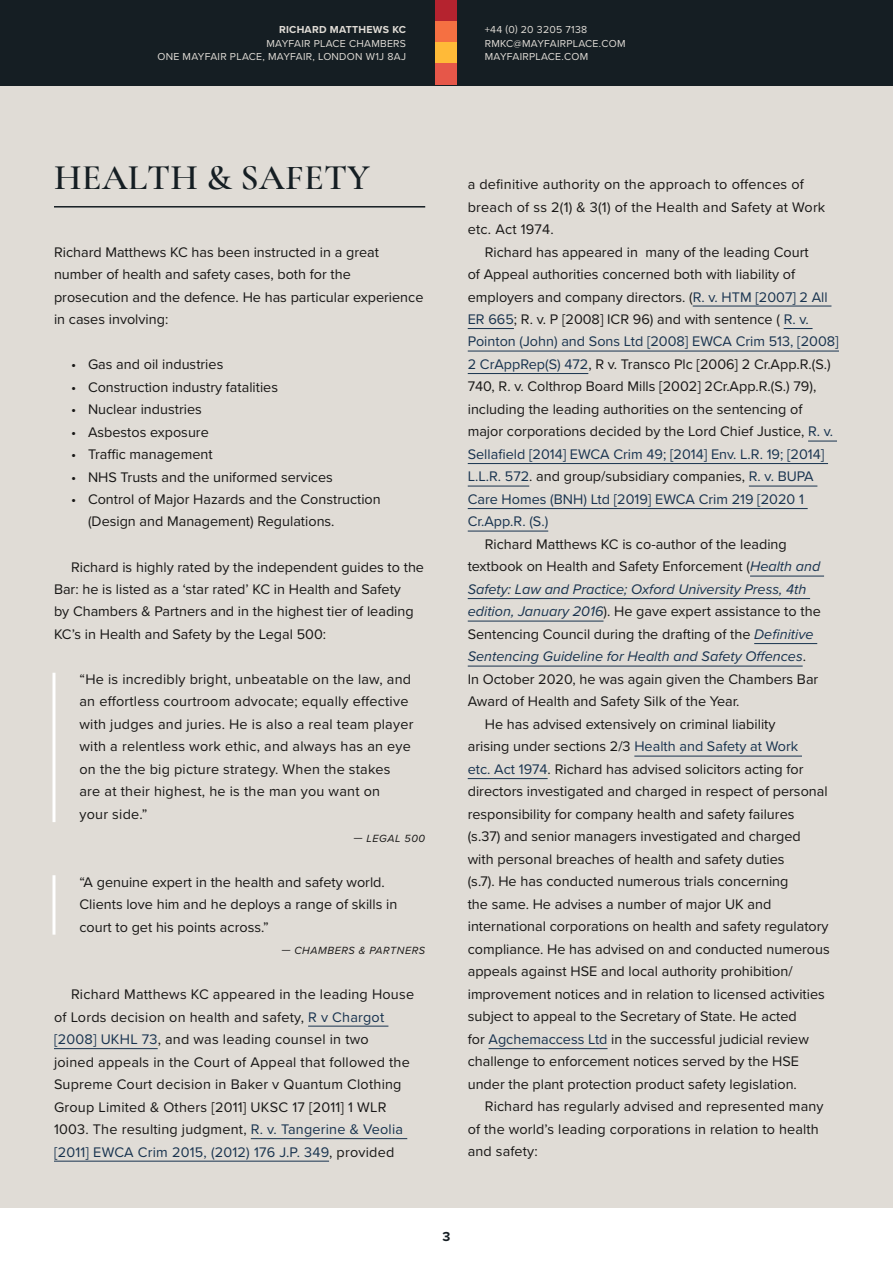
<style>
.page{position:relative;width:893px;height:1263px;background:#fff}
.page>*{position:absolute;margin:0;border:0;box-sizing:border-box;transform-origin:0 0}
.t1{font:600 36px "Cormorant Garamond";letter-spacing:.01em;color:#151e23}
.t2{font:14.4px/22.5px "Proxima Nova";color:#181716}
.t3{font:italic 14.4px "Proxima Nova";color:#18334f}
.t4{font:700 13.5px "Proxima Nova";color:#151e23}
.t5{font:italic 10.8px "Proxima Nova";letter-spacing:.05em;color:#181716}
.t6{font:10.5px/13.5px "Proxima Nova";letter-spacing:.025em;color:#e0dcd6;text-align:right}
.t7{font:700 10.5px "Proxima Nova";letter-spacing:.025em;color:#e0dcd6}
.s1{color:#18334f}
.s2{font-style:italic;color:#18334f}
.s3{font-style:normal;color:#181716}
</style>
<div class="page">
<div style="left:0;top:85px;width:893px;height:1178px;background:#e0dcd6"></div>
<hr style="left:54px;top:206px;width:371px;height:2px;background:#151e23">
<hr style="left:52px;top:673px;width:4px;height:149px;background:#f7f6f4">
<svg style="left:52px;top:875px;width:4px;height:60px"></svg>
<hr style="left:308px;top:1026px;width:80px;height:1px;background:#18334f">
<hr style="left:54px;top:1048px;width:104px;height:1px;background:#18334f">
<hr style="left:251px;top:1138px;width:156px;height:1px;background:#18334f">
<hr style="left:54px;top:1161px;width:275px;height:1px;background:#18334f">
<hr style="left:693px;top:306px;width:138px;height:1px;background:#18334f">
<hr style="left:468px;top:328px;width:46px;height:1px;background:#18334f">
<svg style="left:784px;top:328px;width:28px;height:1px"></svg>
<hr style="left:468px;top:351px;width:371px;height:1px;background:#18334f">
<hr style="left:468px;top:373px;width:120px;height:1px;background:#18334f">
<svg style="left:808px;top:441px;width:29px;height:1px"></svg>
<hr style="left:468px;top:463px;width:360px;height:1px;background:#18334f">
<hr style="left:468px;top:486px;width:61px;height:1px;background:#18334f">
<hr style="left:749px;top:486px;width:68px;height:1px;background:#18334f">
<hr style="left:468px;top:508px;width:340px;height:1px;background:#18334f">
<hr style="left:468px;top:531px;width:80px;height:1px;background:#18334f">
<hr style="left:750px;top:576px;width:74px;height:1px;background:#18334f">
<hr style="left:468px;top:598px;width:342px;height:1px;background:#18334f">
<hr style="left:468px;top:621px;width:135px;height:1px;background:#18334f">
<hr style="left:754px;top:643px;width:63px;height:1px;background:#18334f">
<hr style="left:468px;top:666px;width:335px;height:1px;background:#18334f">
<hr style="left:634px;top:756px;width:168px;height:1px;background:#18334f">
<hr style="left:468px;top:778px;width:80px;height:1px;background:#18334f">
<hr style="left:488px;top:1048px;width:119px;height:1px;background:#18334f">
<div style="left:0;top:0;width:893px;height:85px;background:#151e23"></div>
<div style="left:0;top:1209px;width:893px;height:54px;background:#fff"></div>
<div style="left:436px;top:0;width:21px;height:21px;background:#b5232f"></div>
<div style="left:436px;top:21px;width:21px;height:22px;background:#f57042"></div>
<div style="left:436px;top:43px;width:21px;height:21px;background:#ffba38"></div>
<div style="left:436px;top:64px;width:21px;height:21px;background:#e65749"></div>
<p class="t7" style="left:279px;top:22px;width:129px">RICHARD MATTHEWS KC</p>
<p class="t6" style="left:157px;top:36px;width:250px">MAYFAIR PLACE CHAMBERS<br>ONE MAYFAIR PLACE, MAYFAIR, LONDON W1J 8AJ</p>
<p class="t6" style="left:485px;top:22px;width:142px;text-align:left">+44 (0) 20 3205 7138<br>RMKC@MAYFAIRPLACE.COM<br>MAYFAIRPLACE.COM</p>
<h1 class="t1" style="left:54px;top:155px;width:317px">HEALTH &amp; SAFETY</h1>
<p class="t2" style="left:54px;top:240px;width:371px">Richard Matthews KC has been instructed in a great number of health and safety cases, both for the prosecution and the defence. He has particular experience in cases involving:</p>
<p class="t2" style="left:71px;top:352px;width:154px">• Gas and oil industries</p>
<p class="t2" style="left:71px;top:375px;width:209px">• Construction industry fatalities</p>
<p class="t2" style="left:71px;top:397px;width:132px">• Nuclear industries</p>
<p class="t2" style="left:71px;top:420px;width:139px">• Asbestos exposure</p>
<p class="t2" style="left:71px;top:442px;width:143px">• Traffic management</p>
<p class="t2" style="left:71px;top:465px;width:263px">• NHS Trusts and the uniformed services</p>
<p class="t2" style="left:88px;top:487px;width:294px;text-indent:-17px">• Control of Major Hazards and the Construction (Design and Management) Regulations.</p>
<p class="t2" style="left:54px;top:555px;width:372px;text-indent:17px">Richard is highly rated by the independent guides to the Bar: he is listed as a ‘star rated’ KC in Health and Safety<br>by Chambers &amp; Partners and in the highest tier of leading KC’s in Health and Safety by the Legal 500:</p>
<p class="t2" style="left:80px;top:667px;width:335px">“He is incredibly bright, unbeatable on the law, and an effortless courtroom advocate; equally effective with judges and juries. He is also a real team player with a relentless work ethic, and always has an eye on the the big picture strategy. When the stakes are at their highest, he is the man you want on<br>your side.”</p>
<p class="t5" style="left:354px;top:830px;width:73px">— LEGAL 500</p>
<p class="t2" style="left:80px;top:870px;width:319px">“A genuine expert in the health and safety world.<br>Clients love him and he deploys a range of skills in court to get his points across.”</p>
<p class="t5" style="left:282px;top:942px;width:145px">— CHAMBERS &amp; PARTNERS</p>
<p class="t2" style="left:54px;top:982px;width:362px;text-indent:17px">Richard Matthews KC appeared in the leading House of Lords decision on health and safety, <span class="s1">R v Chargot [2008] UKHL 73</span>, and was leading counsel in two<br>joined appeals in the Court of Appeal that followed the Supreme Court decision in Baker v Quantum Clothing Group Limited &amp; Others [2011] UKSC 17 [2011] 1 WLR 1003. The resulting judgment, <span class="s1">R. v. Tangerine &amp; Veolia [2011] EWCA Crim 2015, (2012) 176 J.P. 349</span>, provided</p>
<p class="t2" style="left:468px;top:172px;width:359px">a definitive authority on the approach to offences of breach of ss 2(1) &amp; 3(1) of the Health and Safety at Work etc. Act 1974.</p>
<p class="t2" style="left:468px;top:240px;width:372px;text-indent:17px">Richard has appeared in many of the leading Court<br>of Appeal authorities concerned both with liability of employers and company directors. (<span class="s1">R. v. HTM [2007] 2 All ER 665</span>; R. v. P [2008] ICR 96) and with sentence ( <span class="s1">R. v.<br>Pointon (John) and Sons Ltd [2008] EWCA Crim 513, [2008] 2 CrAppRep(S) 472</span>, R v. Transco Plc [2006] 2 Cr.App.R.(S.)<br>740, R. v. Colthrop Board Mills [2002] 2Cr.App.R.(S.) 79), including the leading authorities on the sentencing of major corporations decided by the Lord Chief Justice, <span class="s1">R. v.<br>Sellafield [2014] EWCA Crim 49; [2014] Env. L.R. 19; [2014] L.L.R. 572</span>. and group/subsidiary companies, <span class="s1">R. v. BUPA Care Homes (BNH) Ltd [2019] EWCA Crim 219 [2020 1<br>Cr.App.R. (S.)</span></p>
<p class="t2" style="left:485px;top:532px;width:303px">Richard Matthews KC is co-author of the leading</p>
<p class="t2" style="left:468px;top:555px;width:354px">textbook on Health and Safety Enforcement (<span class="s2">Health and</span></p>
<p class="t3" style="left:468px;top:578px;width:340px">Safety: Law and Practice; Oxford University Press, 4th</p>
<p class="t2" style="left:468px;top:600px;width:354px"><span class="s2">edition, January 2016</span>). He gave expert assistance to the</p>
<p class="t2" style="left:468px;top:622px;width:347px">Sentencing Council during the drafting of the <span class="s2">Definitive</span></p>
<p class="t3" style="left:468px;top:646px;width:340px">Sentencing Guideline for Health and Safety Offences<span class="s3">.</span></p>
<p class="t2" style="left:468px;top:667px;width:352px">In October 2020, he was again given the Chambers Bar</p>
<p class="t2" style="left:468px;top:690px;width:273px">Award of Health and Safety Silk of the Year.</p>
<p class="t2" style="left:485px;top:712px;width:292px">He has advised extensively on criminal liability</p>
<p class="t2" style="left:468px;top:735px;width:332px">arising under sections 2/3 <span class="s1">Health and Safety at Work</span></p>
<p class="t2" style="left:468px;top:757px;width:337px"><span class="s1">etc. Act 1974</span>. Richard has advised solicitors acting for</p>
<p class="t2" style="left:468px;top:780px;width:361px">directors investigated and charged in respect of personal</p>
<p class="t2" style="left:468px;top:802px;width:328px">responsibility for company health and safety failures</p>
<p class="t2" style="left:468px;top:825px;width:335px">(s.37) and senior managers investigated and charged</p>
<p class="t2" style="left:468px;top:847px;width:318px">with personal breaches of health and safety duties</p>
<p class="t2" style="left:468px;top:870px;width:322px">(s.7). He has conducted numerous trials concerning</p>
<p class="t2" style="left:468px;top:892px;width:305px">the same. He advises a number of major UK and</p>
<p class="t2" style="left:468px;top:915px;width:362px">international corporations on health and safety regulatory</p>
<p class="t2" style="left:468px;top:937px;width:364px">compliance. He has advised on and conducted numerous</p>
<p class="t2" style="left:468px;top:960px;width:326px">appeals against HSE and local authority prohibition/</p>
<p class="t2" style="left:468px;top:982px;width:359px">improvement notices and in relation to licensed activities</p>
<p class="t2" style="left:468px;top:1005px;width:331px">subject to appeal to the Secretary of State. He acted</p>
<p class="t2" style="left:468px;top:1027px;width:343px">for <span class="s1">Agchemaccess Ltd</span> in the successful judicial review</p>
<p class="t2" style="left:468px;top:1050px;width:333px">challenge to enforcement notices served by the HSE</p>
<p class="t2" style="left:468px;top:1072px;width:331px">under the plant protection product safety legislation.</p>
<p class="t2" style="left:485px;top:1095px;width:340px">Richard has regularly advised and represented many</p>
<p class="t2" style="left:468px;top:1117px;width:353px">of the world’s leading corporations in relation to health</p>
<p class="t2" style="left:468px;top:1140px;width:72px">and safety:</p>
<p class="t4" style="left:442px;top:1227px;width:9px">3</p>
</div>
